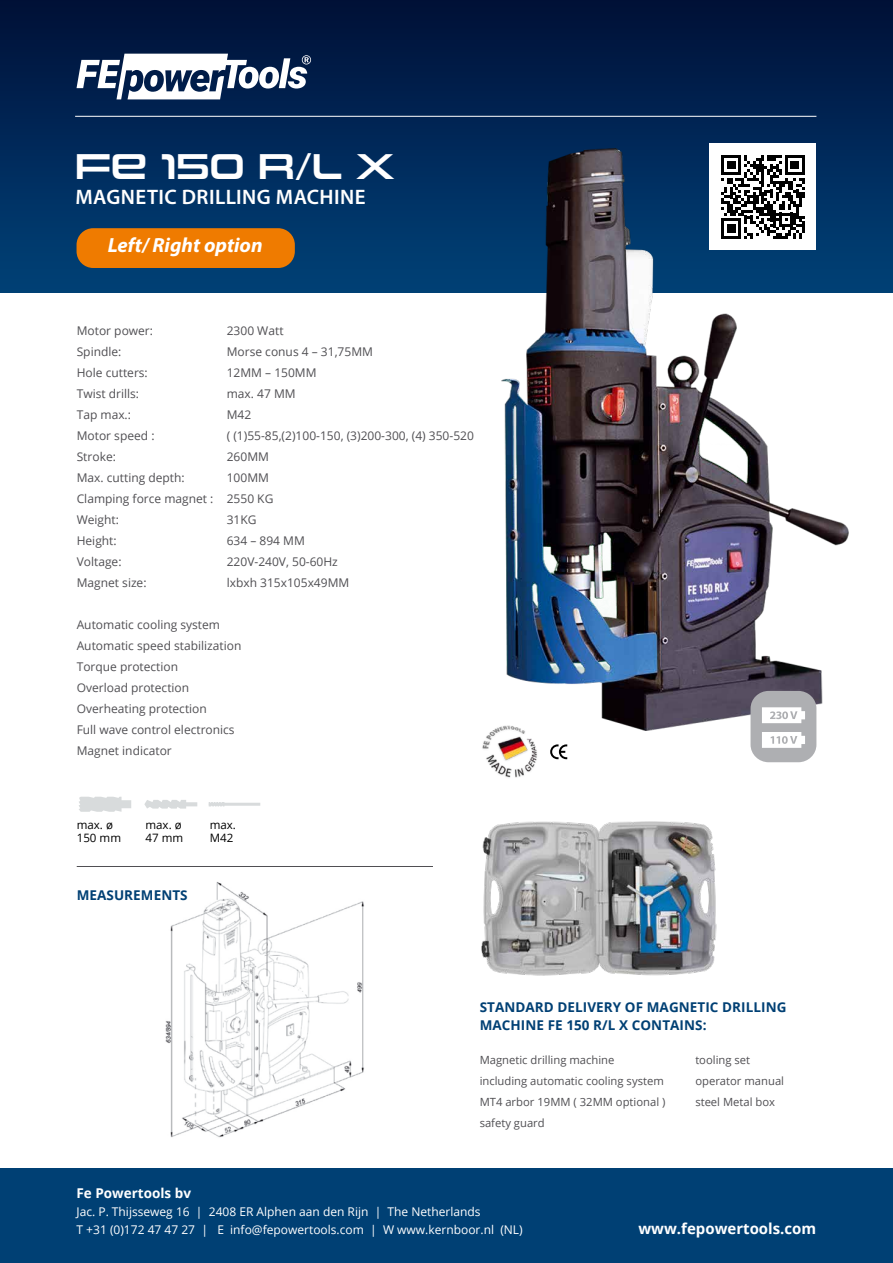
<style>
.page{position:relative;width:893px;height:1263px;background:#fff}
.page>*{position:absolute;margin:0;border:0;box-sizing:border-box;transform-origin:0 0}
.t1{font:36.75px "Uniwars Sb";color:#fff}
.t2{font:600 21px "Myriad Pro";letter-spacing:.02em;color:#fff}
.t3{font:italic 700 20.55px "Myriad Pro";color:#fff}
.t4{font:700 15px "Open Sans";color:#fff}
.t5{font:700 13.5px/18px "Open Sans";letter-spacing:.005em;color:#004074}
.t6{font:700 13.5px "Open Sans";color:#fff}
.t7{font:12px/21px "Open Sans";color:#504f53}
.t8{font:12px/18px "Open Sans";color:#fff}
.t9{font:11.55px/13.2px "Open Sans";color:#000}
.t10{font:11.25px/21px "Open Sans";color:#504f53}
</style>
<div class="page">
<div style="left:0;top:0;width:893px;height:292px;background:linear-gradient(to bottom,#001037,#004278)"></div>
<hr style="left:75px;top:116px;width:741px;height:1px;background:#fff">
<hr style="left:77px;top:866px;width:356px;height:1px;background:#504f53">
<svg style="left:77px;top:54px;width:234px;height:45px"></svg>
<img style="left:487px;top:760px;width:50px;height:18px">
<div style="left:0;top:1168px;width:893px;height:95px;background:#004074"></div>
<img style="left:481px;top:821px;width:236px;height:155px">
<div style="left:77px;top:228px;width:218px;height:40px;background:#ef7b00;border-radius:17px"></div>
<img style="left:478px;top:116px;width:395px;height:644px">
<div style="left:750px;top:691px;width:66px;height:71px;background:#aeafb2;border-radius:18px"></div>
<svg style="left:762px;top:707px;width:43px;height:16px"></svg>
<svg style="left:762px;top:732px;width:43px;height:16px"></svg>
<svg style="left:144px;top:800px;width:53px;height:8px"></svg>
<svg style="left:79px;top:797px;width:52px;height:15px"></svg>
<svg style="left:209px;top:802px;width:51px;height:4px"></svg>
<div style="left:709px;top:143px;width:107px;height:107px;background:#fff"></div>
<svg style="left:721px;top:155px;width:84px;height:84px"></svg>
<img style="left:165px;top:882px;width:199px;height:256px">
<h1 class="t1" style="left:75px;top:145px;width:321px">FE 150 R/L X</h1>
<h2 class="t2" style="left:75px;top:184px;width:292px">MAGNETIC DRILLING MACHINE</h2>
<h3 class="t3" style="left:108px;top:232px;width:156px">Left/ Right option</h3>
<p class="t7" style="left:77px;top:319px;width:78px">Motor power:</p>
<p class="t7" style="left:227px;top:319px;width:58px">2300 Watt</p>
<p class="t7" style="left:77px;top:340px;width:46px">Spindle:</p>
<p class="t7" style="left:227px;top:340px;width:148px">Morse conus 4 – 31,75MM</p>
<p class="t7" style="left:77px;top:361px;width:73px">Hole cutters:</p>
<p class="t7" style="left:227px;top:361px;width:91px">12MM – 150MM</p>
<p class="t7" style="left:77px;top:382px;width:64px">Twist drills:</p>
<p class="t7" style="left:227px;top:382px;width:70px">max. 47 MM</p>
<p class="t7" style="left:77px;top:403px;width:56px">Tap max.:</p>
<p class="t7" style="left:227px;top:403px;width:26px">M42</p>
<p class="t7" style="left:77px;top:424px;width:79px">Motor speed :</p>
<p class="t7" style="left:227px;top:424px;width:249px">( (1)55-85,(2)100-150, (3)200-300, (4) 350-520</p>
<p class="t7" style="left:77px;top:445px;width:41px">Stroke:</p>
<p class="t7" style="left:227px;top:445px;width:44px">260MM</p>
<p class="t7" style="left:77px;top:466px;width:109px">Max. cutting depth:</p>
<p class="t7" style="left:77px;top:466px;width:198px;text-indent:150px">100MM<br>Clamping force magnet : 2550 KG<br>Weight:</p>
<p class="t7" style="left:227px;top:508px;width:31px">31KG</p>
<p class="t7" style="left:77px;top:529px;width:41px">Height:</p>
<p class="t7" style="left:227px;top:529px;width:80px">634 – 894 MM</p>
<p class="t7" style="left:77px;top:550px;width:46px">Voltage:</p>
<p class="t7" style="left:227px;top:550px;width:113px">220V-240V, 50-60Hz</p>
<p class="t7" style="left:77px;top:571px;width:71px">Magnet size:</p>
<p class="t7" style="left:227px;top:571px;width:124px">lxbxh 315x105x49MM</p>
<p class="t7" style="left:77px;top:613px;width:166px">Automatic cooling system<br>Automatic speed stabilization<br>Torque protection<br>Overload protection<br>Overheating protection<br>Full wave control electronics<br>Magnet indicator</p>
<p class="t9" style="left:77px;top:818px;width:46px">max. ø<br>150 mm</p>
<p class="t9" style="left:210px;top:818px;width:28px">max.<br>M42</p>
<p class="t9" style="left:145px;top:818px;width:39px">max. ø<br>47 mm</p>
<p class="t5" style="left:77px;top:886px;width:112px">MEASUREMENTS</p>
<p class="t5" style="left:480px;top:997px;width:308px">STANDARD DELIVERY OF MAGNETIC DRILLING<br>MACHINE FE 150 R/L X CONTAINS:</p>
<p class="t10" style="left:480px;top:1049px;width:187px">Magnetic drilling machine<br>including automatic cooling system<br>MT4 arbor 19MM ( 32MM optional ) safety guard</p>
<p class="t10" style="left:695px;top:1049px;width:90px">tooling set operator manual steel Metal box</p>
<p class="t6" style="left:77px;top:1184px;width:116px">Fe Powertools bv</p>
<p class="t8" style="left:77px;top:1202px;width:448px">Jac. P. Thijsseweg 16 | 2408 ER Alphen aan den Rijn | The Netherlands<br>T +31 (0)172 47 47 27 | E info@fepowertools.com | W www.kernboor.nl (NL)</p>
<p class="t4" style="left:638px;top:1218px;width:179px">www.fepowertools.com</p>
</div>
